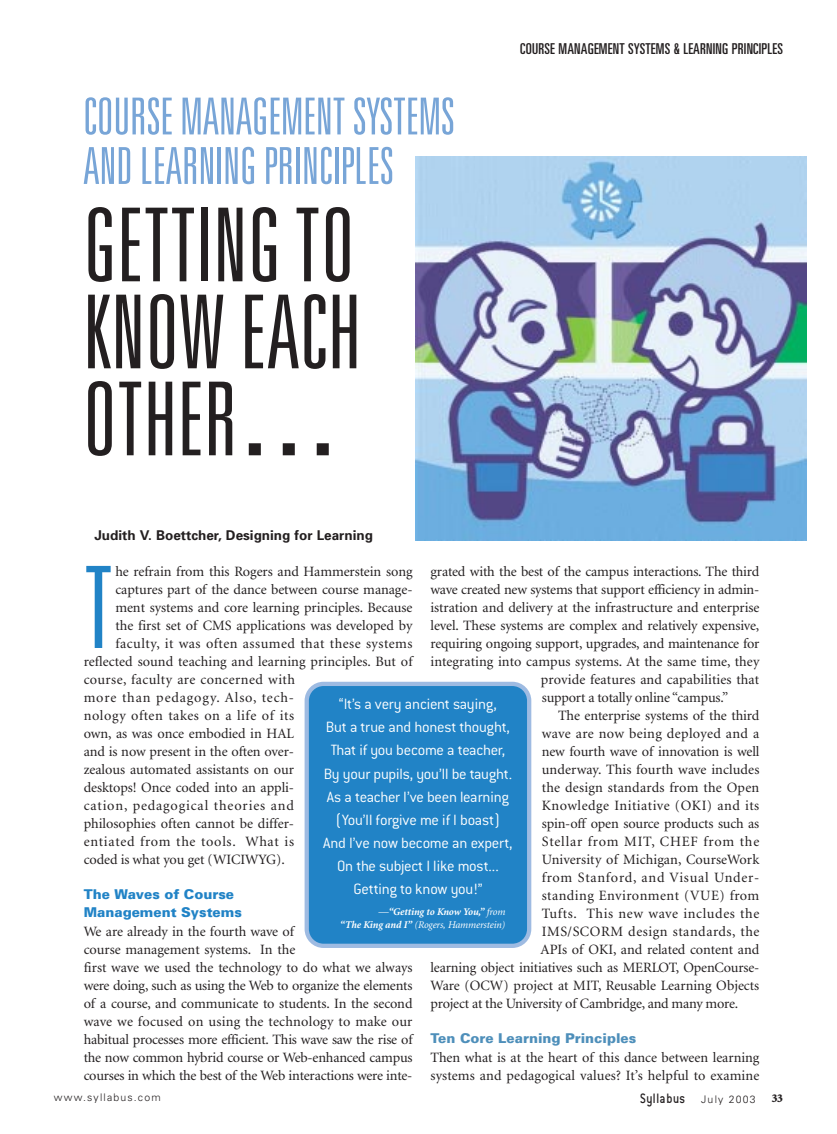
<style>
.page{position:relative;width:837px;height:1134px;background:#fff}
.page>*{position:absolute;margin:0;border:0;box-sizing:border-box;transform-origin:0 0}
.t1{font:300 ultra-condensed 113.7px "Univers";color:#2183c6}
.t2{font:300 ultra-condensed 102px/87px "Univers";color:#231f20;text-align:justify}
.t3{font:300 ultra-condensed 51px/49.5px "Univers";letter-spacing:-.01em;color:#78a5d7}
.t4{font:300 16.35px/23.1px "Conduit ITC";letter-spacing:-.015em;color:#fff;text-align:center}
.t5{font:ultra-condensed 15px "Univers";letter-spacing:.015em;color:#231f20}
.t6{font:500 15px "Conduit ITC";letter-spacing:.05em;color:#231f20;scale:.85 1}
.t7{font:14.25px/18px "Minion";letter-spacing:-.005em;color:#231f20}
.t8{font:14.25px "Minion";letter-spacing:.035em;color:#231f20}
.t9{font:14.25px "Minion";letter-spacing:.025em;color:#231f20}
.t10{font:14.25px "Minion";letter-spacing:.06em;color:#231f20}
.t11{font:14.25px "Minion";letter-spacing:.04em;color:#231f20}
.t12{font:14.25px "Minion";letter-spacing:.05em;color:#231f20}
.t13{font:14.25px "Minion";letter-spacing:.015em;color:#231f20}
.t14{font:14.25px "Minion";letter-spacing:.03em;color:#231f20}
.t15{font:14.25px "Minion";letter-spacing:.055em;color:#231f20}
.t16{font:700 13.5px "Univers";color:#231f20}
.t17{font:900 13.5px/18px "Univers";color:#2183c6}
.t18{font:900 13.5px "Univers";color:#4e8fba}
.t19{font:900 12px "Minion";color:#231f20}
.t20{font:300 10.5px "Univers";letter-spacing:.11em;color:#231f20}
.t21{font:italic 700 10.35px/12.9px "Minion";letter-spacing:-.01em;color:#fff;text-align:right}
.s1{font-weight:400}
.s2{font-family:"Univers";font-weight:300;font-size:10.5px}
</style>
<div class="page">
<img style="left:415px;top:157px;width:391px;height:383px">
<svg style="left:305px;top:682px;width:226px;height:266px;background:#2a87c8"></svg>
<h3 class="t3" style="left:83px;top:94px;width:373px">COURSE MANAGEMENT SYSTEMS<br>AND LEARNING PRINCIPLES</h3>
<h2 class="t2" style="left:83px;top:206px;width:280px">GETTING TO KNOW EACH OTHER<span class="s1">…</span></h2>
<p class="t16" style="left:94px;top:531px;width:280px">Judith V. Boettcher, Designing for Learning</p>
<p class="t5" style="left:520px;top:43px;width:264px">COURSE MANAGEMENT SYSTEMS &amp; LEARNING PRINCIPLES</p>
<h1 class="t1" style="left:84px;top:566px;width:31px">T</h1>
<p class="t7" style="left:115px;top:564px;width:299px">he refrain from this Rogers and Hammerstein song</p>
<p class="t7" style="left:431px;top:564px;width:330px">grated with the best of the campus interactions. The third</p>
<p class="t7" style="left:431px;top:582px;width:330px">wave created new systems that support efficiency in admin-</p>
<p class="t7" style="left:431px;top:600px;width:330px">istration and delivery at the infrastructure and enterprise</p>
<p class="t7" style="left:431px;top:618px;width:330px">level. These systems are complex and relatively expensive,</p>
<p class="t7" style="left:431px;top:636px;width:330px">requiring ongoing support, upgrades, and maintenance for</p>
<p class="t7" style="left:431px;top:654px;width:330px">integrating into campus systems. At the same time, they</p>
<p class="t7" style="left:541px;top:672px;width:220px">provide features and capabilities that</p>
<p class="t7" style="left:542px;top:690px;width:188px">support a totally online “campus.”</p>
<p class="t7" style="left:558px;top:708px;width:203px">The enterprise systems of the third</p>
<p class="t9" style="left:542px;top:728px;width:219px">wave are now being deployed and a</p>
<p class="t7" style="left:542px;top:744px;width:219px">new fourth wave of innovation is well</p>
<p class="t7" style="left:542px;top:762px;width:219px">underway. This fourth wave includes</p>
<p class="t13" style="left:542px;top:782px;width:219px">the design standards from the Open</p>
<p class="t8" style="left:542px;top:800px;width:219px">Knowledge Initiative (OKI) and its</p>
<p class="t7" style="left:542px;top:816px;width:219px">spin-off open source products such as</p>
<p class="t15" style="left:542px;top:836px;width:219px">Stellar from MIT, CHEF from the</p>
<p class="t7" style="left:542px;top:852px;width:219px">University of Michigan, CourseWork</p>
<p class="t12" style="left:542px;top:872px;width:219px">from Stanford, and Visual Under-</p>
<p class="t14" style="left:542px;top:890px;width:219px">standing Environment (VUE) from</p>
<p class="t11" style="left:542px;top:908px;width:219px">Tufts. This new wave includes the</p>
<p class="t8" style="left:542px;top:926px;width:219px">IMS/SCORM design standards, the</p>
<p class="t7" style="left:541px;top:942px;width:220px">APIs of OKI, and related content and</p>
<p class="t7" style="left:431px;top:960px;width:330px">learning object initiatives such as MERLOT, OpenCourse-</p>
<p class="t7" style="left:431px;top:978px;width:330px">Ware (OCW) project at MIT, Reusable Learning Objects</p>
<p class="t7" style="left:431px;top:996px;width:309px">project at the University of Cambridge, and many more.</p>
<p class="t18" style="left:431px;top:1033px;width:207px">Ten Core Learning Principles</p>
<p class="t7" style="left:431px;top:1050px;width:330px">Then what is at the heart of this dance between learning systems and pedagogical values? It’s helpful to examine</p>
<p class="t7" style="left:115px;top:582px;width:299px">captures part of the dance between course manage-</p>
<p class="t7" style="left:115px;top:600px;width:299px">ment systems and core learning principles. Because</p>
<p class="t7" style="left:115px;top:618px;width:299px">the first set of CMS applications was developed by</p>
<p class="t8" style="left:115px;top:638px;width:299px">faculty, it was often assumed that these systems</p>
<p class="t7" style="left:84px;top:654px;width:330px">reflected sound teaching and learning principles. But of</p>
<p class="t9" style="left:84px;top:674px;width:213px">course, faculty are concerned with</p>
<p class="t10" style="left:84px;top:692px;width:212px">more than pedagogy. Also, tech-</p>
<p class="t11" style="left:84px;top:710px;width:212px">nology often takes on a life of its</p>
<p class="t7" style="left:84px;top:726px;width:212px">own, as was once embodied in HAL</p>
<p class="t7" style="left:84px;top:744px;width:212px">and is now present in the often over-</p>
<p class="t7" style="left:84px;top:762px;width:212px">zealous automated assistants on our</p>
<p class="t7" style="left:84px;top:780px;width:212px">desktops! Once coded into an appli-</p>
<p class="t10" style="left:84px;top:800px;width:212px">cation, pedagogical theories and</p>
<p class="t7" style="left:84px;top:816px;width:212px">philosophies often cannot be differ-</p>
<p class="t12" style="left:84px;top:836px;width:212px">entiated from the tools. What is</p>
<p class="t7" style="left:84px;top:852px;width:203px">coded is what you get (WICIWYG).</p>
<p class="t17" style="left:84px;top:886px;width:160px">The Waves of Course<br>Management Systems</p>
<p class="t7" style="left:84px;top:924px;width:330px">We are already in the fourth wave of<br>course management systems. In the<br>first wave we used the technology to do what we always were doing, such as using the Web to organize the elements of a course, and communicate to students. In the second wave we focused on using the technology to make our habitual processes more efficient. This wave saw the rise of the now common hybrid course or Web-enhanced campus courses in which the best of the Web interactions were inte-</p>
<p class="t4" style="left:323px;top:692px;width:191px">“It’s a very ancient saying,<br>But a true and honest thought,<br>That if you become a teacher,<br>By your pupils, you’ll be taught.<br>As a teacher I’ve been learning (You’ll forgive me if I boast)<br>And I’ve now become an expert,<br>On the subject I like most...<br>Getting to know you!”</p>
<p class="t21" style="left:340px;top:906px;width:167px"><span class="s1">—</span>“Getting to Know You,” <span class="s1">from<br></span>“The King and I” <span class="s1">(Rogers, Hammerstein)</span></p>
<p class="t20" style="left:54px;top:1093px;width:108px">www.syllabus.com</p>
<p class="t6" style="left:640px;top:1089px;width:138px">Syllabus <span class="s2">July 2003</span></p>
<p class="t19" style="left:772px;top:1093px;width:13px">33</p>
</div>
